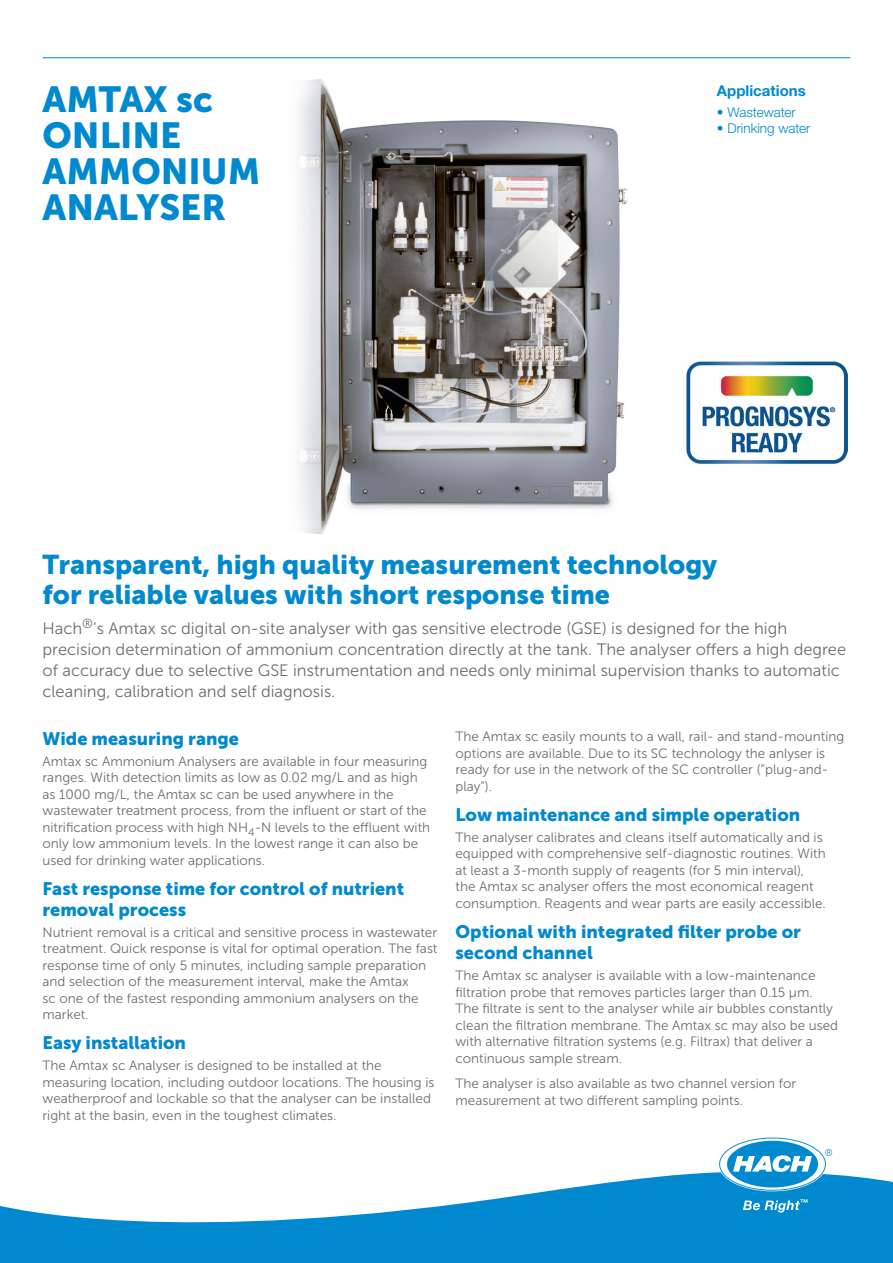
<style>
.page{position:relative;width:893px;height:1263px;background:#fff}
.page>*{position:absolute;margin:0;border:0;box-sizing:border-box;transform-origin:0 0}
.Head_1{font:36px/36px "Museo Sans 900";color:#0089cf}
.Head_2_USP{font:27px/30px "Museo Sans 900";color:#0089cf}
.Head_2{font:18px/21px "Museo Sans 900";color:#0089cf}
.Text_1_USP{font:16.5px/21px "Museo Sans 300";color:#6c6d70}
.Head_3{font:700 15px "Helvetica Neue LTW1 G";color:#0089cf}
.Text_1_Gray{font:13.5px/16.5px "Museo Sans 300";color:#6c6d70}
.Text_1_Color{font:300 13.5px "Helvetica Neue LTW1 G";color:#0089cf}
</style>
<div class="page">
<hr style="left:43px;top:57px;width:807px;height:1px;background:#0089cf">
<svg style="left:0;top:1172px;width:893px;height:91px;fill:#0089cf"></svg>
<svg style="left:720px;top:1138px;width:112px;height:52px"></svg>
<svg style="left:743px;top:1199px;width:64px;height:13px"></svg>
<img style="left:298px;top:79px;width:330px;height:456px">
<img style="left:687px;top:361px;width:160px;height:103px">
<p class="Head_1" style="left:43px;top:81px;width:219px">AMTAX sc<br>ONLINE<br>AMMONIUM<br>ANALYSER</p>
<p class="Head_3" style="left:717px;top:81px;width:90px">Applications</p>
<p class="Text_1_Color" style="left:717px;top:104px;width:80px">• Wastewater</p>
<p class="Text_1_Color" style="left:717px;top:120px;width:95px">• Drinking water</p>
<p class="Head_2_USP" style="left:43px;top:549px;width:676px">Transparent, high quality measurement technology for reliable values with short response time</p>
<p class="Text_1_USP" style="left:43px;top:618px;width:805px">Hach<sup>®</sup>’s Amtax sc digital on-site analyser with gas sensitive electrode (GSE) is designed for the high precision determination of ammonium concentration directly at the tank. The analyser offers a high degree of accuracy due to selective GSE instrumentation and needs only minimal supervision thanks to automatic cleaning, calibration and self diagnosis.</p>
<p class="Head_2" style="left:43px;top:728px;width:198px">Wide measuring range</p>
<p class="Text_1_Gray" style="left:43px;top:753px;width:389px">Amtax sc Ammonium Analysers are available in four measuring ranges. With detection limits as low as 0.02 mg/L and as high as 1000 mg/L, the Amtax sc can be used anywhere in the wastewater treatment process, from the influent or start of the nitrification process with high NH<sub>4</sub>-N levels to the effluent with only low ammonium levels. In the lowest range it can also be used for drinking water applications.</p>
<p class="Head_2" style="left:43px;top:878px;width:363px">Fast response time for control of nutrient removal process</p>
<p class="Text_1_Gray" style="left:43px;top:924px;width:396px">Nutrient removal is a critical and sensitive process in wastewater treatment. Quick response is vital for optimal operation. The fast response time of only 5 minutes, including sample preparation and selection of the measurement interval, make the Amtax<br>sc one of the fastest responding ammonium analysers on the market.</p>
<p class="Head_2" style="left:43px;top:1032px;width:145px">Easy installation</p>
<p class="Text_1_Gray" style="left:43px;top:1058px;width:393px">The Amtax sc Analyser is designed to be installed at the measuring location, including outdoor locations. The housing is weatherproof and lockable so that the analyser can be installed right at the basin, even in the toughest climates.</p>
<p class="Text_1_Gray" style="left:455px;top:728px;width:390px">The Amtax sc easily mounts to a wall, rail- and stand-mounting options are available. Due to its SC technology the anlyser is ready for use in the network of the SC controller (“plug-and&shy;play”).</p>
<p class="Head_2" style="left:455px;top:804px;width:346px">Low maintenance and simple operation</p>
<p class="Text_1_Gray" style="left:455px;top:829px;width:372px">The analyser calibrates and cleans itself automatically and is equipped with comprehensive self-diagnostic routines. With at least a 3-month supply of reagents (for 5 min interval), the Amtax sc analyser offers the most economical reagent consumption. Reagents and wear parts are easily accessible.</p>
<p class="Head_2" style="left:455px;top:921px;width:347px">Optional with integrated filter probe or second channel</p>
<p class="Text_1_Gray" style="left:455px;top:967px;width:384px">The Amtax sc analyser is available with a low-maintenance filtration probe that removes particles larger than 0.15 µm.<br>The filtrate is sent to the analyser while air bubbles constantly clean the filtration membrane. The Amtax sc may also be used with alternative filtration systems (e.g. Filtrax) that deliver a continuous sample stream.</p>
<p class="Text_1_Gray" style="left:455px;top:1075px;width:342px">The analyser is also available as two channel version for measurement at two different sampling points.</p>
</div>
